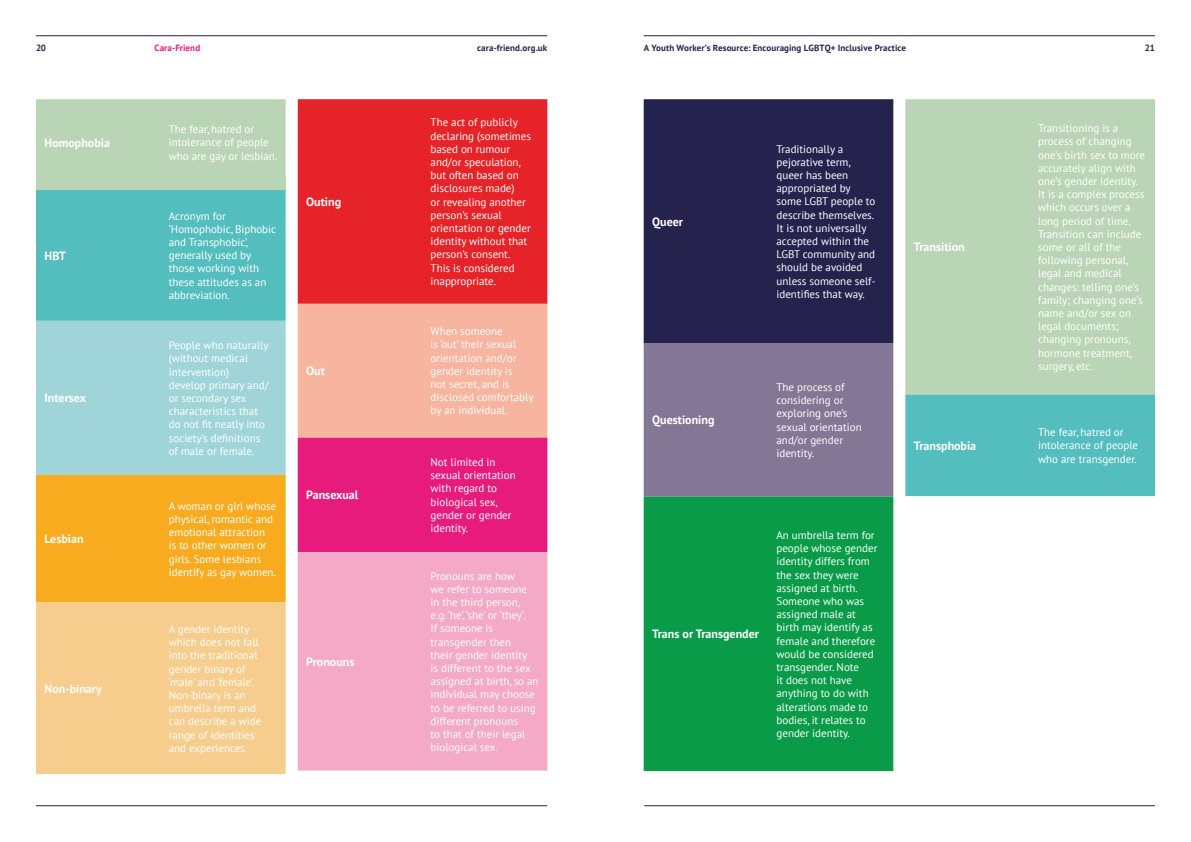
<style>
.page{position:relative;width:1191px;height:842px;background:#fff}
.page>*{position:absolute;margin:0;border:0;box-sizing:border-box;transform-origin:0 0}
.t1{font:700 12px "PT Sans";color:#fff}
.t2{font:11px/13.2px "PT Sans";color:#fff}
.t3{font:700 9px "PT Sans";letter-spacing:.01em;color:#25234d}
.t4{font:700 9px "PT Sans";letter-spacing:.01em;color:#e71b7c}
</style>
<div class="page">
<hr style="left:36px;top:36px;width:511px;height:1px;background:#25234d">
<hr style="left:36px;top:805px;width:511px;height:1px;background:#25234d">
<hr style="left:644px;top:805px;width:511px;height:1px;background:#25234d">
<hr style="left:643px;top:36px;width:512px;height:1px;background:#25234d">
<svg style="left:36px;top:99px;width:250px;height:503px;background:#a6c39b"></svg>
<div style="left:36px;top:602px;width:250px;height:172px;background:#f6cd8d"></div>
<div style="left:298px;top:99px;width:249px;height:205px;background:#e52328"></div>
<svg style="left:298px;top:304px;width:249px;height:248px;background:#ef6d8e"></svg>
<div style="left:298px;top:552px;width:249px;height:218px;background:#f4a9c6"></div>
<div style="left:643px;top:99px;width:250px;height:244px;background:#25234d"></div>
<div style="left:643px;top:343px;width:250px;height:154px;background:#837795"></div>
<div style="left:643px;top:497px;width:250px;height:274px;background:#099b48"></div>
<div style="left:905px;top:99px;width:250px;height:295px;background:#bad5b5"></div>
<div style="left:905px;top:394px;width:250px;height:102px;background:#54bdbe"></div>
<div style="left:36px;top:176px;width:250px;height:14px;background:#bad5b5"></div>
<p class="t3" style="left:36px;top:42px;width:12px">20</p>
<p class="t4" style="left:154px;top:42px;width:47px">Cara-Friend</p>
<p class="t3" style="left:477px;top:42px;width:71px">cara-friend.org.uk</p>
<p class="t3" style="left:643px;top:42px;width:264px">A Youth Worker’s Resource: Encouraging LGBTQ+ Inclusive Practice</p>
<p class="t3" style="left:1145px;top:42px;width:11px">21</p>
<p class="t1" style="left:45px;top:135px;width:67px">Homophobia</p>
<p class="t1" style="left:45px;top:247px;width:23px">HBT</p>
<p class="t1" style="left:45px;top:390px;width:43px">Intersex</p>
<p class="t1" style="left:45px;top:531px;width:41px">Lesbian</p>
<p class="t1" style="left:45px;top:680px;width:59px">Non-binary</p>
<p class="t2" style="left:169px;top:123px;width:110px">The fear, hatred or intolerance of people who are gay or lesbian.</p>
<p class="t2" style="left:169px;top:209px;width:109px">Acronym for ‘Homophobic, Biphobic and Transphobic’, generally used by those working with these attitudes as an abbreviation.</p>
<p class="t2" style="left:169px;top:338px;width:101px">People who naturally (without medical intervention) develop primary and/ or secondary sex characteristics that do not fit neatly into society’s definitions of male or female.</p>
<p class="t2" style="left:169px;top:499px;width:109px">A woman or girl whose physical, romantic and emotional attraction<br>is to other women or girls. Some lesbians identify as gay women.</p>
<p class="t2" style="left:169px;top:622px;width:94px">A gender identity which does not fall into the traditional gender binary of ‘male’ and ‘female’.<br>Non-binary is an umbrella term and can describe a wide range of identities and experiences.</p>
<p class="t1" style="left:306px;top:194px;width:36px">Outing</p>
<p class="t1" style="left:306px;top:363px;width:20px">Out</p>
<p class="t1" style="left:306px;top:487px;width:54px">Pansexual</p>
<p class="t1" style="left:306px;top:654px;width:50px">Pronouns</p>
<p class="t2" style="left:430px;top:116px;width:102px">The act of publicly declaring (sometimes based on rumour and/or speculation, but often based on disclosures made)<br>or revealing another person’s sexual orientation or gender identity without that person’s consent.<br>This is considered inappropriate.</p>
<p class="t2" style="left:430px;top:324px;width:104px">When someone<br>is ‘out’ their sexual orientation and/or gender identity is<br>not secret, and is disclosed comfortably by an individual.</p>
<p class="t2" style="left:430px;top:455px;width:87px">Not limited in sexual orientation with regard to biological sex, gender or gender identity.</p>
<p class="t2" style="left:430px;top:569px;width:110px">Pronouns are how<br>we refer to someone in the third person, e.g. ‘he’, ‘she’ or ‘they’.<br>If someone is transgender then<br>their gender identity<br>is different to the sex assigned at birth, so an individual may choose to be referred to using different pronouns<br>to that of their legal biological sex.</p>
<p class="t1" style="left:652px;top:213px;width:32px">Queer</p>
<p class="t2" style="left:776px;top:142px;width:101px">Traditionally a pejorative term, queer has been appropriated by some LGBT people to describe themselves.<br>It is not universally accepted within the<br>LGBT community and should be avoided unless someone self&shy;identifies that way.</p>
<p class="t1" style="left:652px;top:412px;width:64px">Questioning</p>
<p class="t2" style="left:776px;top:380px;width:87px">The process of considering or exploring one’s sexual orientation and/or gender identity.</p>
<p class="t1" style="left:652px;top:626px;width:108px">Trans or Transgender</p>
<p class="t2" style="left:776px;top:528px;width:102px">An umbrella term for people whose gender identity differs from the sex they were assigned at birth.<br>Someone who was assigned male at birth may identify as female and therefore would be considered transgender. Note<br>it does not have anything to do with alterations made to bodies, it relates to gender identity.</p>
<p class="t1" style="left:914px;top:239px;width:52px">Transition</p>
<p class="t1" style="left:914px;top:438px;width:64px">Transphobia</p>
<p class="t2" style="left:1038px;top:121px;width:108px">Transitioning is a process of changing one’s birth sex to more accurately align with one’s gender identity.<br>It is a complex process which occurs over a long period of time.<br>Transition can include some or all of the following personal, legal and medical changes: telling one’s family; changing one’s name and/or sex on legal documents; changing pronouns, hormone treatment, surgery, etc.</p>
<p class="t2" style="left:1038px;top:425px;width:101px">The fear, hatred or intolerance of people who are transgender.</p>
</div>
